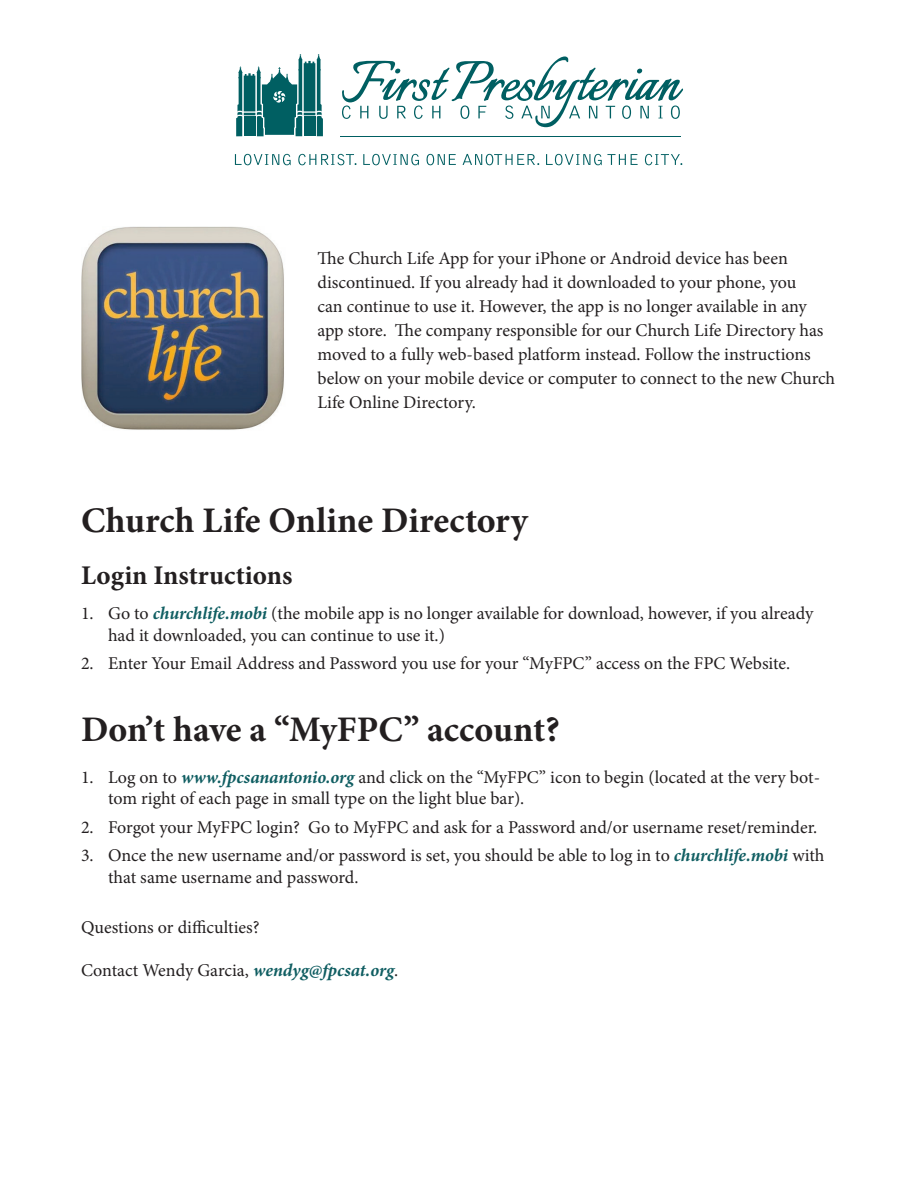
<style>
.page{position:relative;width:918px;height:1188px;background:#fff}
.page>*{position:absolute;margin:0;border:0;box-sizing:border-box;transform-origin:0 0}
.t1{font:700 36px "Minion Pro";color:#231f20}
.t2{font:700 27px "Minion Pro";color:#231f20}
.t3{font:18px/24px "Minion Pro";letter-spacing:-.005em;color:#231f20}
.s1{font-weight:700;font-style:italic;color:#105e62}
</style>
<div class="page">
<img style="left:81px;top:227px;width:203px;height:203px">
<svg style="left:342px;top:56px;width:341px;height:71px"></svg>
<svg style="left:235px;top:154px;width:56px;height:11px"></svg>
<svg style="left:298px;top:154px;width:59px;height:11px"></svg>
<svg style="left:363px;top:154px;width:56px;height:11px"></svg>
<svg style="left:427px;top:154px;width:29px;height:11px"></svg>
<svg style="left:463px;top:154px;width:76px;height:11px"></svg>
<svg style="left:546px;top:154px;width:92px;height:11px"></svg>
<svg style="left:645px;top:154px;width:37px;height:11px"></svg>
<hr style="left:340px;top:136px;width:341px;height:1px;background:#005f62">
<svg style="left:236px;top:54px;width:87px;height:82px"></svg>
<p class="t3" style="left:318px;top:246px;width:519px">The Church Life App for your iPhone or Android device has been discontinued. If you already had it downloaded to your phone, you<br>can continue to use it. However, the app is no longer available in any app store. The company responsible for our Church Life Directory has moved to a fully web-based platform instead. Follow the instructions below on your mobile device or computer to connect to the new Church Life Online Directory.</p>
<h1 class="t1" style="left:81px;top:495px;width:448px">Church Life Online Directory</h1>
<h2 class="t2" style="left:81px;top:557px;width:213px">Login Instructions</h2>
<p class="t3" style="left:108px;top:603px;width:707px;line-height:21.6px;text-indent:-27px">1. Go to <span class="s1">churchlife.mobi</span> (the mobile app is no longer available for download, however, if you already had it downloaded, you can continue to use it.)</p>
<p class="t3" style="left:81px;top:652px;width:711px">2. Enter Your Email Address and Password you use for your “MyFPC” access on the FPC Website.</p>
<h1 class="t1" style="left:81px;top:704px;width:480px">Don’t have a “MyFPC” account?</h1>
<p class="t3" style="left:108px;top:766px;width:714px;line-height:21.6px;text-indent:-27px">1. Log on to <span class="s1">www.fpcsanantonio.org</span> and click on the “MyFPC” icon to begin (located at the very bot&shy;tom right of each page in small type on the light blue bar).</p>
<p class="t3" style="left:81px;top:815px;width:738px">2. Forgot your MyFPC login? Go to MyFPC and ask for a Password and/or username reset/reminder.</p>
<p class="t3" style="left:108px;top:845px;width:718px;line-height:21.6px;text-indent:-27px">3. Once the new username and/or password is set, you should be able to log in to <span class="s1">churchlife.mobi</span> with that same username and password.</p>
<p class="t3" style="left:81px;top:915px;width:180px">Questions or difficulties?</p>
<p class="t3" style="left:81px;top:958px;width:319px">Contact Wendy Garcia, <span class="s1">wendyg@fpcsat.org</span>.</p>
</div>
